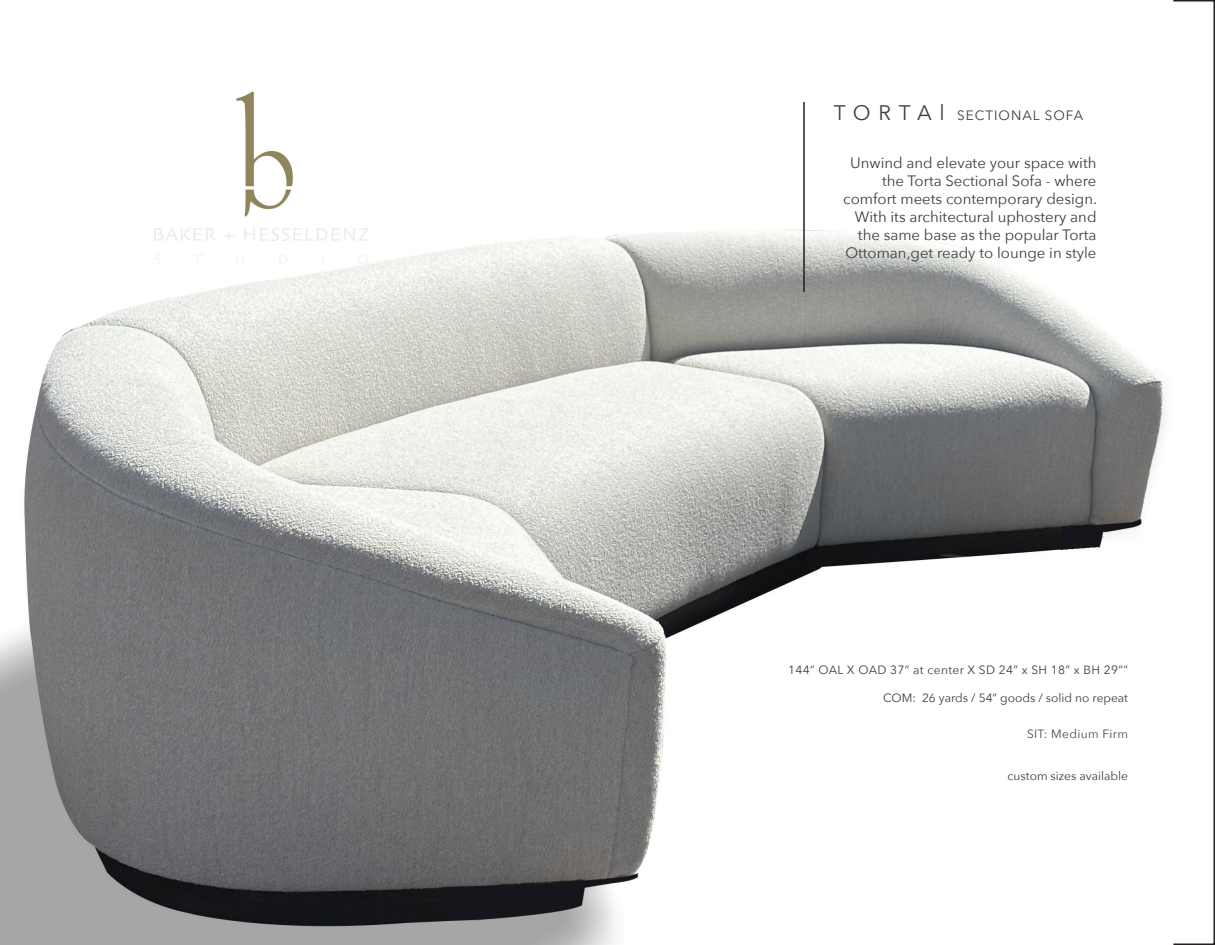
<style>
.page{position:relative;width:1215px;height:945px;background:#fff}
.page>*{position:absolute;margin:0;border:0;box-sizing:border-box;transform-origin:0 0}
.t1{font:15px/18px "Avenir Next";color:#3e3e3f;text-align:right}
.t2{font:13.5px "Avenir Next";letter-spacing:.075em;color:#3e3e3f}
.t3{font:12px "Avenir Next";color:#3e3e3f}
.t4{font:12px "Avenir Next";letter-spacing:.03em;color:#3e3e3f}
.t5{font:12px "Avenir Next";letter-spacing:.03em;color:#4a4b4c}
.s1{font-size:21px}
</style>
<div class="page">
<img style="left:0;top:229px;width:1166px;height:716px">
<hr style="left:803px;top:102px;width:2px;height:190px;background:#231f20">
<img style="left:153px;top:91px;width:223px;height:188px">
<p class="t2" style="left:834px;top:104px;width:251px"><span class="s1">T O R T A l</span> SECTIONAL SOFA</p>
<p class="t1" style="left:843px;top:154px;width:255px">Unwind and elevate your space with the Torta Sectional Sofa - where comfort meets contemporary design.<br>With its architectural uphostery and the same base as the popular Torta Ottoman,get ready to lounge in style</p>
<p class="t4" style="left:788px;top:659px;width:341px">144” OAL X OAD 37” at center X SD 24” x SH 18” x BH 29””</p>
<p class="t3" style="left:883px;top:688px;width:246px">COM: 26 yards / 54” goods / solid no repeat</p>
<p class="t5" style="left:1027px;top:723px;width:103px">SIT: Medium Firm</p>
<p class="t3" style="left:1008px;top:765px;width:122px">custom sizes available</p>
</div>
